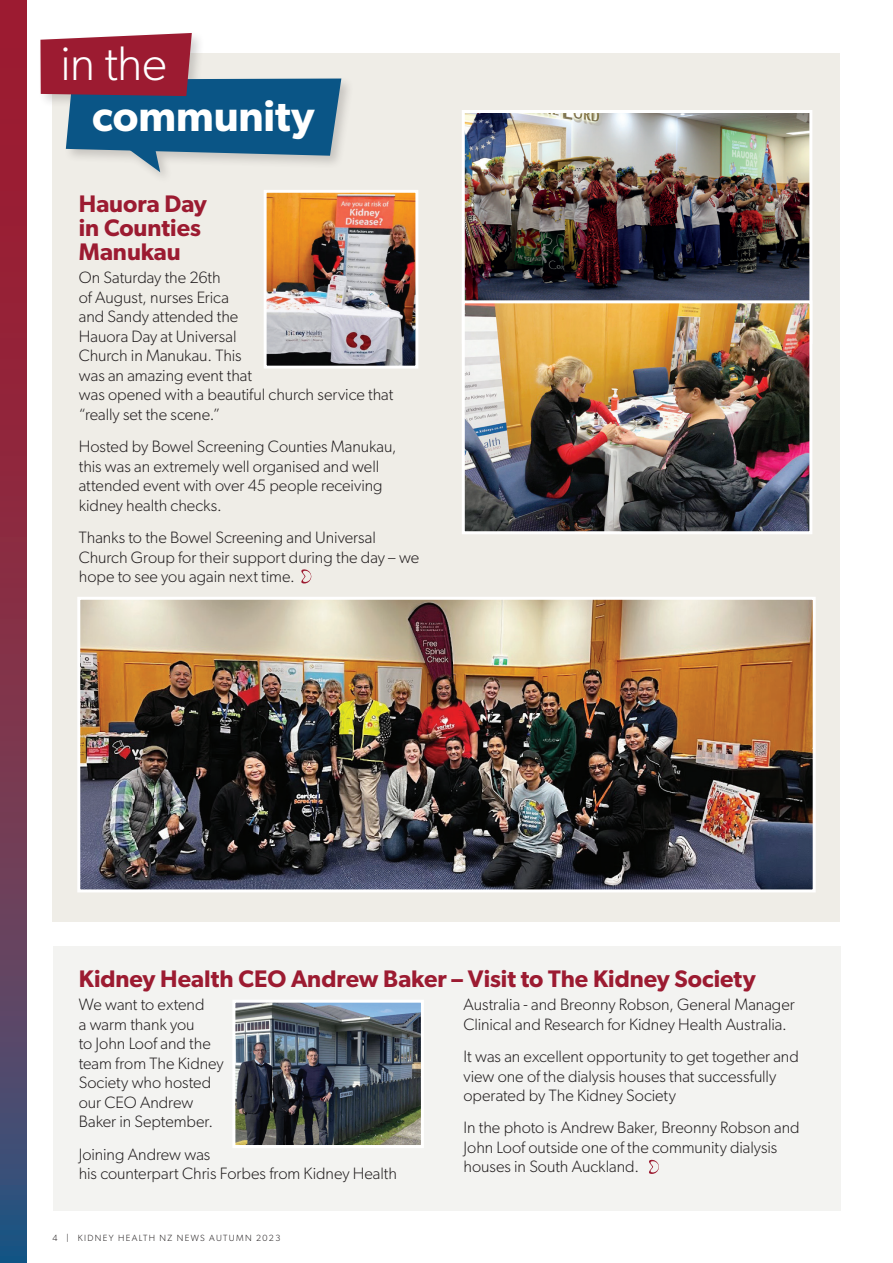
<style>
.page{position:relative;width:893px;height:1263px;background:#fff}
.page>*{position:absolute;margin:0;border:0;box-sizing:border-box;transform-origin:0 0}
.t1{font:300 48.6px "Gibson";color:#fff}
.t2{font:600 43.2px "Gibson";letter-spacing:-.005em;color:#fff}
.t3{font:600 24px/24px "Gibson";color:#9c1b31}
.t4{font:300 16.5px/19.5px "Gibson";color:#231f20}
.t5{font:300 9px "Gibson";letter-spacing:.15em;color:#231f20}
</style>
<div class="page">
<svg style="left:0;top:0;width:26px;height:1263px;background:#79334d"></svg>
<div style="left:53px;top:53px;width:787px;height:868px;background:#efede7"></div>
<div style="left:37px;top:30px;width:318px;height:155px;background:#231f20;opacity:.2"></div>
<svg style="left:40px;top:33px;width:301px;height:139px"></svg>
<img style="left:466px;top:114px;width:342px;height:186px">
<div style="left:462px;top:110px;width:350px;height:234px;border:3px solid #fff"></div>
<img style="left:466px;top:304px;width:342px;height:226px">
<div style="left:462px;top:300px;width:350px;height:234px;border:3px solid #fff"></div>
<svg style="left:301px;top:569px;width:11px;height:14px"></svg>
<div style="left:53px;top:946px;width:787px;height:264px;background:#f3f3f1"></div>
<img style="left:236px;top:1004px;width:184px;height:140px">
<div style="left:232px;top:1000px;width:192px;height:148px;border:3px solid #fff"></div>
<svg style="left:649px;top:1160px;width:10px;height:14px"></svg>
<img style="left:81px;top:601px;width:731px;height:287px">
<div style="left:77px;top:597px;width:739px;height:295px;border:3px solid #fff"></div>
<img style="left:268px;top:194px;width:146px;height:171px">
<div style="left:264px;top:190px;width:154px;height:179px;border:3px solid #fff"></div>
<h1 class="t1" style="left:61px;top:34px;width:108px">in the</h1>
<h2 class="t2" style="left:92px;top:91px;width:224px">community</h2>
<h3 class="t3" style="left:79px;top:191px;width:130px">Hauora Day in Counties<br>Manukau</h3>
<p class="t4" style="left:79px;top:268px;width:316px">On Saturday the 26th<br>of August, nurses Erica<br>and Sandy attended the<br>Hauora Day at Universal<br>Church in Manukau. This<br>was an amazing event that<br>was opened with a beautiful church service that “really set the scene.”</p>
<p class="t4" style="left:79px;top:437px;width:319px">Hosted by Bowel Screening Counties Manukau, this was an extremely well organised and well attended event with over 45 people receiving kidney health checks.</p>
<p class="t4" style="left:79px;top:527px;width:342px">Thanks to the Bowel Screening and Universal<br>Church Group for their support during the day – we hope to see you again next time.</p>
<h3 class="t3" style="left:79px;top:966px;width:678px">Kidney Health CEO Andrew Baker – Visit to The Kidney Society</h3>
<p class="t4" style="left:79px;top:995px;width:146px">We want to extend<br>a warm thank you<br>to John Loof and the team from The Kidney<br>Society who hosted our CEO Andrew<br>Baker in September.</p>
<p class="t4" style="left:79px;top:1144px;width:320px">Joining Andrew was<br>his counterpart Chris Forbes from Kidney Health</p>
<p class="t4" style="left:463px;top:995px;width:333px">Australia - and Breonny Robson, General Manager<br>Clinical and Research for Kidney Health Australia.</p>
<p class="t4" style="left:463px;top:1046px;width:337px">It was an excellent opportunity to get together and view one of the dialysis houses that successfully operated by The Kidney Society</p>
<p class="t4" style="left:463px;top:1118px;width:338px">In the photo is Andrew Baker, Breonny Robson and<br>John Loof outside one of the community dialysis houses in South Auckland.</p>
<p class="t5" style="left:53px;top:1232px;width:229px">4 | KIDNEY HEALTH NZ NEWS AUTUMN 2023</p>
</div>
